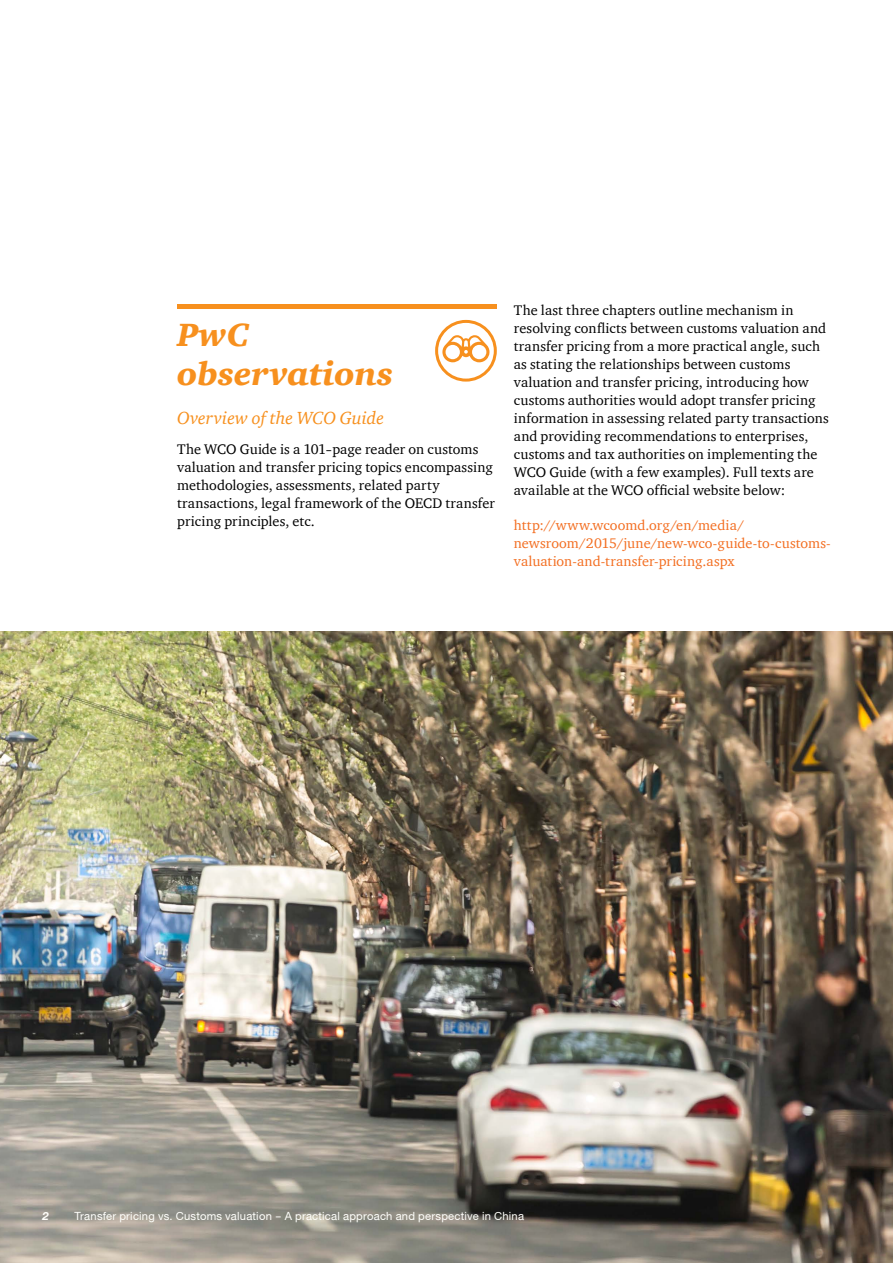
<style>
.page{position:relative;width:893px;height:1263px;background:#fff}
.page>*{position:absolute;margin:0;border:0;box-sizing:border-box;transform-origin:0 0}
.t1{font:italic 900 33px/39px "ITC Charter Com";color:#f7901e}
.t2{font:italic 18px "ITC Charter Com";color:#f7901e}
.t3{font:14.25px/18px "ITC Charter Com";letter-spacing:.01em;color:#000}
.t4{font:14.25px/18px "ITC Charter Com";letter-spacing:.005em;color:#f36e21}
.t5{font:11.25px "Helvetica Neue";letter-spacing:.02em;color:#fffffb}
.t6{font:italic 700 11.25px "Helvetica Neue";color:#fffffb}
</style>
<div class="page">
<img style="left:0;top:631px;width:893px;height:632px">
<div style="left:177px;top:304px;width:320px;height:5px;background:#f7901e"></div>
<div style="left:435px;top:320px;width:62px;height:62px;border:3px solid #f7901e;border-radius:50%"></div>
<svg style="left:442px;top:335px;width:48px;height:27px"></svg>
<h1 class="t1" style="left:177px;top:315px;width:218px">PwC observations</h1>
<p class="t2" style="left:177px;top:407px;width:208px">Overview of the WCO Guide</p>
<p class="t3" style="left:177px;top:440px;width:319px">The WCO Guide is a 101-page reader on customs valuation and transfer pricing topics encompassing methodologies, assessments, related party transactions, legal framework of the OECD transfer pricing principles, etc.</p>
<p class="t3" style="left:514px;top:301px;width:317px">The last three chapters outline mechanism in resolving conflicts between customs valuation and transfer pricing from a more practical angle, such as stating the relationships between customs valuation and transfer pricing, introducing how customs authorities would adopt transfer pricing information in assessing related party transactions and providing recommendations to enterprises, customs and tax authorities on implementing the WCO Guide (with a few examples). Full texts are available at the WCO official website below:</p>
<p class="t4" style="left:514px;top:516px;width:319px">http://www.wcoomd.org/en/media/ newsroom/2015/june/new-wco-guide-to-customs&shy;valuation-and-transfer-pricing.aspx</p>
<p class="t6" style="left:43px;top:1209px;width:8px">2</p>
<p class="t5" style="left:74px;top:1209px;width:451px">Transfer pricing vs. Customs valuation - A practical approach and perspective in China</p>
</div>
